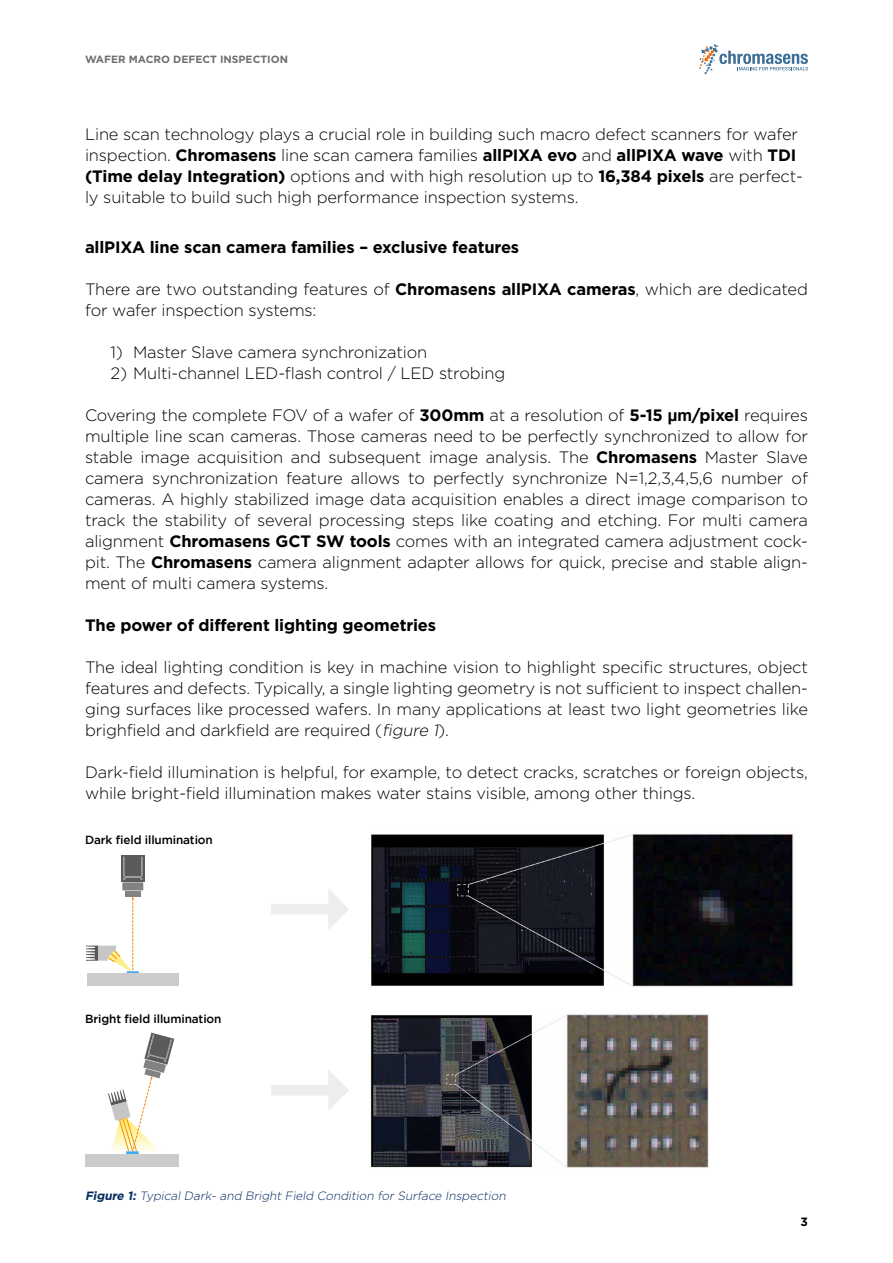
<style>
.page{position:relative;width:893px;height:1263px;background:#fff}
.page>*{position:absolute;margin:0;border:0;box-sizing:border-box;transform-origin:0 0}
.t1{font:300 16.5px/21px "Gotham";letter-spacing:-.01em;color:#000}
.t2{font:700 16.5px "Gotham";letter-spacing:-.01em;color:#000}
.t3{font:italic 300 12px "Gotham";color:#042b60}
.t4{font:700 12px "Gotham";color:#000}
.t5{font:500 11.7px "Gotham";letter-spacing:-.01em;color:#000}
.t6{font:700 10.5px "Gotham";color:#706f6f}
.s1{font-weight:700}
.s2{font-family:"Arial";font-weight:700}
.s3{font-style:italic}
</style>
<div class="page">
<div style="left:122px;top:882px;width:22px;height:9px;background:#828282"></div>
<svg style="left:121px;top:855px;width:23px;height:27px"></svg>
<svg style="left:123px;top:857px;width:19px;height:23px"></svg>
<div style="left:125px;top:891px;width:15px;height:6px;background:#828282"></div>
<svg style="left:86px;top:897px;width:53px;height:77px"></svg>
<div style="left:87px;top:974px;width:91px;height:12px;background:#ccc"></div>
<svg style="left:699px;top:44px;width:109px;height:30px"></svg>
<img style="left:371px;top:834px;width:423px;height:153px">
<img style="left:370px;top:1014px;width:339px;height:154px">
<svg style="left:108px;top:1033px;width:66px;height:121px"></svg>
<div style="left:85px;top:1154px;width:93px;height:13px;background:#ccc"></div>
<svg style="left:271px;top:889px;width:78px;height:40px"></svg>
<svg style="left:271px;top:1070px;width:78px;height:40px"></svg>
<p class="t6" style="left:85px;top:53px;width:204px">WAFER MACRO DEFECT INSPECTION</p>
<p class="t1" style="left:85px;top:123px;width:719px">Line scan technology plays a crucial role in building such macro defect scanners for wafer inspection. <span class="s1">Chromasens</span> line scan camera families <span class="s1">allPIXA evo</span> and <span class="s1">allPIXA wave</span> with <span class="s1">TDI (Time delay Integration)</span> options and with high resolution up to <span class="s1">16,384 pixels</span> are perfect&shy;ly suitable to build such high performance inspection systems.</p>
<p class="t2" style="left:85px;top:238px;width:436px">allPIXA line scan camera families – exclusive features</p>
<p class="t1" style="left:85px;top:279px;width:724px">There are two outstanding features of <span class="s1">Chromasens allPIXA cameras</span>, which are dedicated for wafer inspection systems:</p>
<p class="t1" style="left:111px;top:342px;width:318px">1) Master Slave camera synchronization</p>
<p class="t1" style="left:111px;top:363px;width:396px">2) Multi-channel LED-flash control / LED strobing</p>
<p class="t1" style="left:85px;top:405px;width:724px;text-align:justify">Covering the complete FOV of a wafer of <span class="s1">300mm</span> at a resolution of <span class="s1">5-15</span> <span class="s2">µm</span><span class="s1">/pixel</span> requires multiple line scan cameras. Those cameras need to be perfectly synchronized to allow for stable image acquisition and subsequent image analysis. The <span class="s1">Chromasens</span> Master Slave camera synchronization feature allows to perfectly synchronize N=1,2,3,4,5,6 number of cameras. A highly stabilized image data acquisition enables a direct image comparison to track the stability of several processing steps like coating and etching. For multi camera alignment <span class="s1">Chromasens GCT SW tools</span> comes with an integrated camera adjustment cock&shy;pit. The <span class="s1">Chromasens</span> camera alignment adapter allows for quick, precise and stable align&shy;ment of multi camera systems.</p>
<p class="t2" style="left:85px;top:616px;width:353px">The power of different lighting geometries</p>
<p class="t1" style="left:85px;top:657px;width:724px;text-align:justify">The ideal lighting condition is key in machine vision to highlight specific structures, object features and defects. Typically, a single lighting geometry is not sufficient to inspect challen&shy;ging surfaces like processed wafers. In many applications at least two light geometries like brighfield and darkfield are required (<span class="s3">figure 1</span>).</p>
<p class="t1" style="left:85px;top:762px;width:724px">Dark-field illumination is helpful, for example, to detect cracks, scratches or foreign objects, while bright-field illumination makes water stains visible, among other things.</p>
<p class="t5" style="left:85px;top:833px;width:129px">Dark field illumination</p>
<p class="t5" style="left:85px;top:1012px;width:138px">Bright field illumination</p>
<p class="t3" style="left:85px;top:1189px;width:424px"><span class="s1">Figure 1:</span> Typical Dark- and Bright Field Condition for Surface Inspection</p>
<p class="t4" style="left:800px;top:1214px;width:9px">3</p>
</div>
